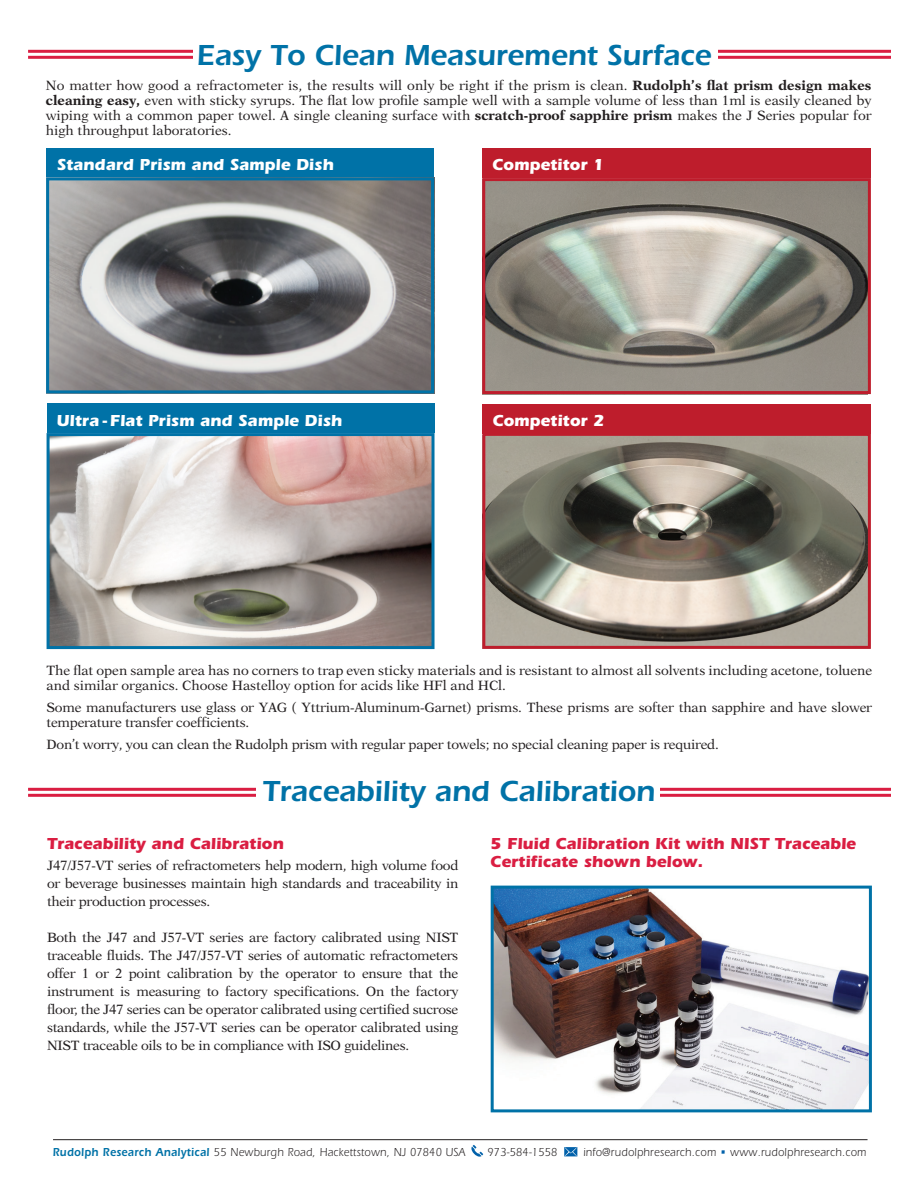
<style>
.page{position:relative;width:918px;height:1188px;background:#fff}
.page>*{position:absolute;margin:0;border:0;box-sizing:border-box;transform-origin:0 0}
.sub{font:600 30px "Itc Eras";letter-spacing:-.005em;color:#0072a7}
.leftSub{font:700 16.5px/18.8px "Itc Eras";color:#da1e42}
.leftSub-2{font:700 16.5px "Itc Eras";color:#fff}
.FeatureCopy{font:13.5px/18px "New Aster";letter-spacing:-.02em;color:#231f20;text-align:justify}
.body{font:13.5px/15px "New Aster";letter-spacing:-.01em;color:#231f20}
.t1{font:12px "Itc Eras";letter-spacing:.03em;color:#231f20;scale:.9 1}
.s1{font-weight:700}
.s2{font-weight:600;color:#0072a7}
.s3{color:#0161aa}
</style>
<div class="page">
<hr style="left:28px;top:50px;width:863px;height:3px;background:#da1e42">
<hr style="left:28px;top:56px;width:863px;height:3px;background:#da1e42">
<hr style="left:28px;top:788px;width:863px;height:3px;background:#da1e42">
<hr style="left:28px;top:794px;width:863px;height:3px;background:#da1e42">
<div style="left:193px;top:37px;width:525px;height:33px;background:#fff"></div>
<div style="left:256px;top:782px;width:404px;height:34px;background:#fff"></div>
<img style="left:486px;top:182px;width:381px;height:208px">
<div style="left:482px;top:178px;width:389px;height:216px;border:3px solid #be1d2c"></div>
<div style="left:482px;top:149px;width:389px;height:29px;background:#be1d2c"></div>
<img style="left:486px;top:437px;width:381px;height:208px">
<div style="left:482px;top:433px;width:389px;height:216px;border:3px solid #be1d2c"></div>
<div style="left:482px;top:404px;width:389px;height:29px;background:#be1d2c"></div>
<div style="left:47px;top:404px;width:388px;height:29px;background:#0072a7"></div>
<img style="left:51px;top:437px;width:380px;height:208px">
<div style="left:47px;top:433px;width:388px;height:216px;border:3px solid #0072a7"></div>
<div style="left:46px;top:149px;width:388px;height:29px;background:#0072a7"></div>
<img style="left:50px;top:181px;width:380px;height:208px">
<div style="left:46px;top:177px;width:388px;height:216px;border:3px solid #0072a7"></div>
<img style="left:495px;top:890px;width:373px;height:218px">
<div style="left:491px;top:886px;width:381px;height:226px;border:3px solid #0072a7"></div>
<hr style="left:53px;top:1139px;width:815px;height:1px;background:#231f20">
<svg style="left:471px;top:1145px;width:12px;height:12px"></svg>
<svg style="left:564px;top:1147px;width:13px;height:9px"></svg>
<p class="sub" style="left:196px;top:38px;width:516px">Easy To Clean Measurement Surface</p>
<p class="FeatureCopy" style="left:46px;top:78px;width:827px;line-height:15px">No matter how good a refractometer is, the results will only be right if the prism is clean. <span class="s1">Rudolph’s flat prism design makes cleaning easy,</span> even with sticky syrups. The flat low profile sample well with a sample volume of less than 1ml is easily cleaned by wiping with a common paper towel. A single cleaning surface with <span class="s1">scratch-proof sapphire prism</span> makes the J Series popular for high throughput laboratories.</p>
<p class="leftSub-2" style="left:57px;top:155px;width:278px">Standard Prism and Sample Dish</p>
<p class="leftSub-2" style="left:492px;top:155px;width:114px">Competitor 1</p>
<p class="leftSub-2" style="left:57px;top:411px;width:287px">Ultra - Flat Prism and Sample Dish</p>
<p class="leftSub-2" style="left:492px;top:411px;width:114px">Competitor 2</p>
<p class="body" style="left:47px;top:663px;width:827px">The flat open sample area has no corners to trap even sticky materials and is resistant to almost all solvents including acetone, toluene and similar organics. Choose Hastelloy option for acids like HFl and HCl.</p>
<p class="body" style="left:47px;top:700px;width:827px">Some manufacturers use glass or YAG ( Yttrium-Aluminum-Garnet) prisms. These prisms are softer than sapphire and have slower temperature transfer coefficients.</p>
<p class="body" style="left:47px;top:736px;width:674px">Don’t worry, you can clean the Rudolph prism with regular paper towels; no special cleaning paper is required.</p>
<p class="sub" style="left:263px;top:774px;width:394px">Traceability and Calibration</p>
<p class="leftSub" style="left:47px;top:834px;width:238px">Traceability and Calibration</p>
<p class="leftSub" style="left:490px;top:834px;width:367px">5 Fluid Calibration Kit with NIST Traceable<br>Certificate shown below.</p>
<p class="FeatureCopy" style="left:47px;top:856px;width:413px">J47/J57-VT series of refractometers help modern, high volume food or beverage businesses maintain high standards and traceability in their production processes.</p>
<p class="FeatureCopy" style="left:47px;top:928px;width:413px">Both the J47 and J57-VT series are factory calibrated using NIST traceable fluids. The J47/J57-VT series of automatic refractometers offer 1 or 2 point calibration by the operator to ensure that the instrument is measuring to factory specifications. On the factory floor, the J47 series can be operator calibrated using certified sucrose standards, while the J57-VT series can be operator calibrated using NIST traceable oils to be in compliance with ISO guidelines.</p>
<p class="t1" style="left:53px;top:1145px;width:460px"><span class="s2">Rudolph Research Analytical</span> 55 Newburgh Road, Hackettstown, NJ 07840 USA</p>
<p class="t1" style="left:488px;top:1145px;width:79px">973-584-1558</p>
<p class="t1" style="left:583px;top:1145px;width:316px">info@rudolphresearch.com <span class="s3">•</span> www.rudolphresearch.com</p>
</div>
